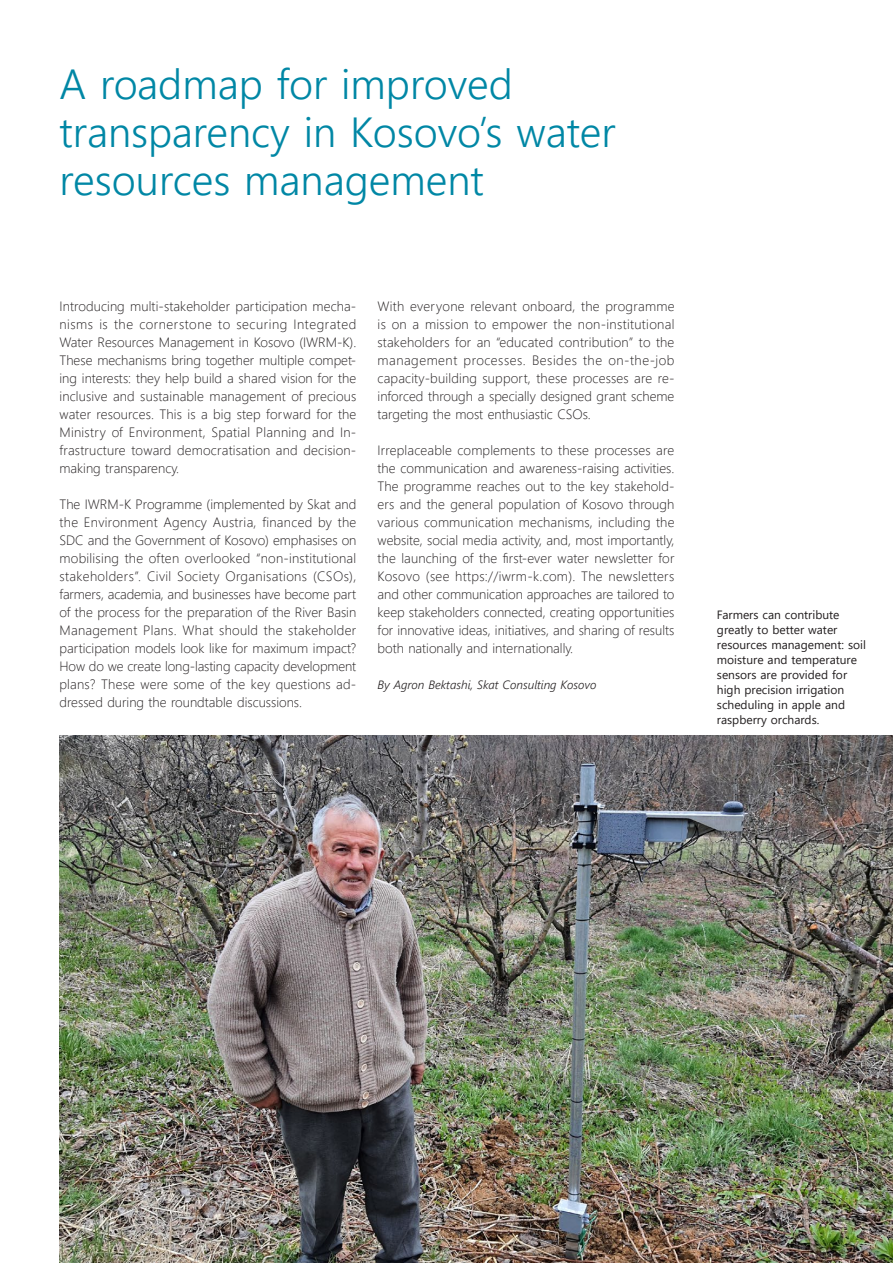
<style>
.page{position:relative;width:893px;height:1263px;background:#fff}
.page>*{position:absolute;margin:0;border:0;box-sizing:border-box;transform-origin:0 0}
.t1{font:300 42px/48px "Segoe UI";color:#0087a5}
.t2{font:300 13.5px/18px "Segoe UI";color:#231f20;text-align:justify}
.t3{font:12px/15px "Segoe UI";color:#231f20}
.t4{font:italic 300 12px "Segoe UI";color:#231f20}
</style>
<div class="page">
<img style="left:60px;top:736px;width:833px;height:527px">
<h1 class="t1" style="left:60px;top:56px;width:558px">A roadmap for improved transparency in Kosovo’s water resources management</h1>
<p class="t2" style="left:60px;top:298px;width:298px">Introducing multi-stakeholder participation mecha&shy;nisms is the cornerstone to securing Integrated Water Resources Management in Kosovo (IWRM-K).<br>These mechanisms bring together multiple compet&shy;ing interests: they help build a shared vision for the inclusive and sustainable management of precious water resources. This is a big step forward for the Ministry of Environment, Spatial Planning and In&shy;frastructure toward democratisation and decision&shy;making transparency.</p>
<p class="t2" style="left:60px;top:496px;width:298px">The IWRM-K Programme (implemented by Skat and the Environment Agency Austria, financed by the SDC and the Government of Kosovo) emphasises on mobilising the often overlooked “non-institutional stakeholders”. Civil Society Organisations (CSOs), farmers, academia, and businesses have become part of the process for the preparation of the River Basin Management Plans. What should the stakeholder participation models look like for maximum impact?<br>How do we create long-lasting capacity development plans? These were some of the key questions ad&shy;dressed during the roundtable discussions.</p>
<p class="t2" style="left:378px;top:298px;width:298px">With everyone relevant onboard, the programme is on a mission to empower the non-institutional stakeholders for an “educated contribution” to the management processes. Besides the on-the-job capacity-building support, these processes are re&shy;inforced through a specially designed grant scheme targeting the most enthusiastic CSOs.</p>
<p class="t2" style="left:378px;top:442px;width:298px">Irreplaceable complements to these processes are the communication and awareness-raising activities.<br>The programme reaches out to the key stakehold&shy;ers and the general population of Kosovo through various communication mechanisms, including the website, social media activity, and, most importantly, the launching of the 昀椀rst-ever water newsletter for Kosovo (see https://iwrm-k.com). The newsletters and other communication approaches are tailored to keep stakeholders connected, creating opportunities for innovative ideas, initiatives, and sharing of results both nationally and internationally.</p>
<p class="t4" style="left:378px;top:680px;width:220px">By Agron Bektashi, Skat Consulting Kosovo</p>
<p class="t3" style="left:717px;top:608px;width:151px">Farmers can contribute greatly to better water resources management: soil moisture and temperature sensors are provided for high precision irrigation scheduling in apple and raspberry orchards.</p>
</div>
